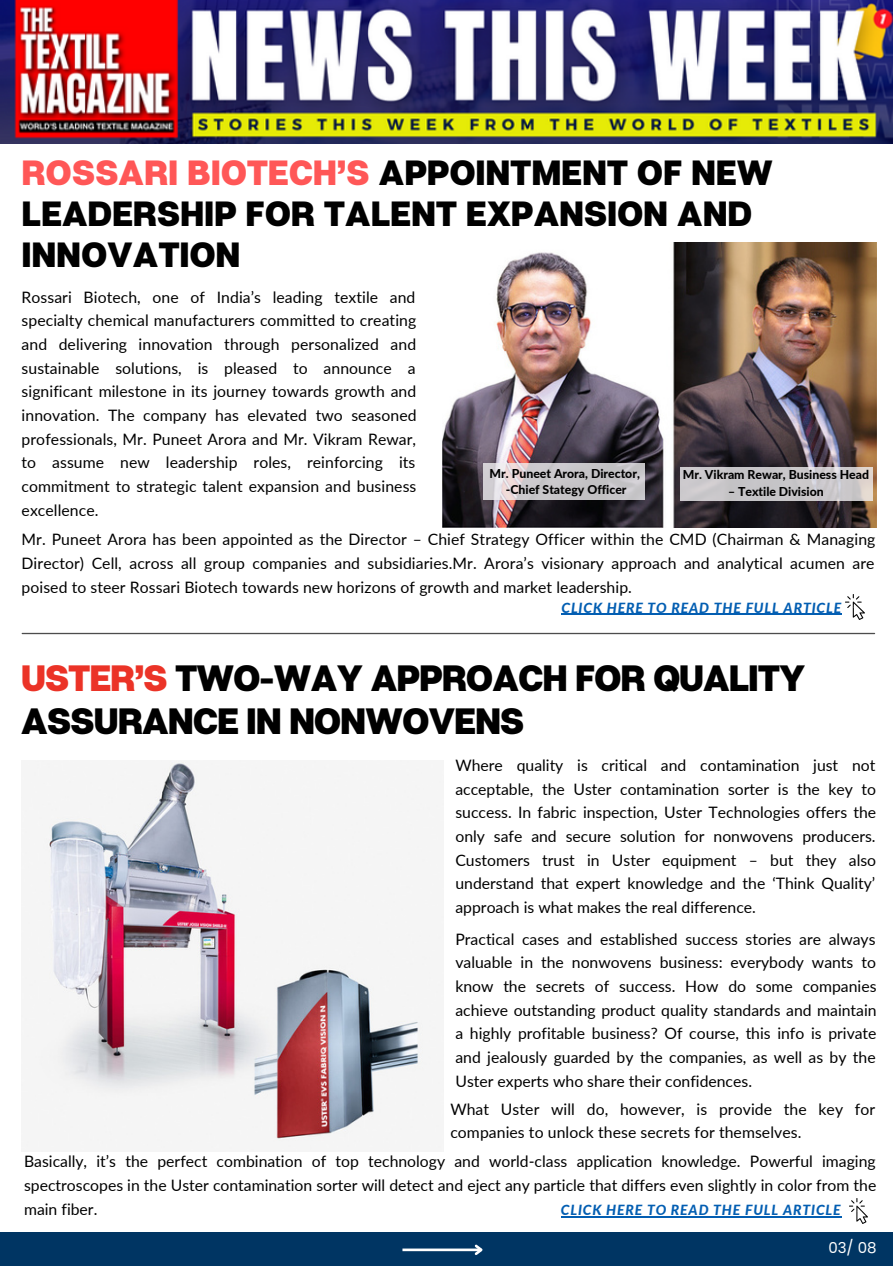
<style>
.page{position:relative;width:893px;height:1266px;background:#fff}
.page>*{position:absolute;margin:0;border:0;box-sizing:border-box;transform-origin:0 0}
.t1{font:800 36.57px/43.4px "Articulat CF";letter-spacing:-.035em;color:#000}
.t2{font:800 35px/40.6px "Articulat CF";letter-spacing:-.01em;color:#000}
.t3{font:15.75px/23.6px "Lato";letter-spacing:.005em;color:#000;text-align:justify}
.t4{font:15.05px "Poppins";color:#fff}
.t5{font:italic 800 14px "Lato";letter-spacing:.06em;color:#035eb2}
.t6{font:800 12.25px "Lato";color:#000}
.s1{color:#ff5757}
.s2{color:#eb3327}
</style>
<div class="page">
<div style="left:0;top:1231px;width:892px;height:34px;background:#003563"></div>
<hr style="left:402px;top:1248px;width:79px;height:2px;background:#fff">
<svg style="left:472px;top:1244px;width:11px;height:11px"></svg>
<img style="left:0;top:0;width:892px;height:143px">
<img style="left:849px;top:1198px;width:18px;height:24px">
<hr style="left:22px;top:632px;width:852px;height:2px;background:#4d4d4d">
<img style="left:845px;top:594px;width:19px;height:25px">
<img style="left:443px;top:243px;width:433px;height:285px">
<svg style="left:680px;top:467px;width:192px;height:33px;background:#cac7ca"></svg>
<svg style="left:483px;top:463px;width:161px;height:37px;background:#cdcacd"></svg>
<img style="left:22px;top:760px;width:421px;height:391px">
<hr style="left:561px;top:1216px;width:280px;height:1px;background:#035eb2">
<hr style="left:561px;top:613px;width:281px;height:2px;background:#035eb2">
<p class="t2" style="left:22px;top:152px;width:753px"><span class="s1">ROSSARI BIOTECH’S</span> APPOINTMENT OF NEW<br>LEADERSHIP FOR TALENT EXPANSION AND<br>INNOVATION</p>
<p class="t3" style="left:22px;top:285px;width:396px">Rossari Biotech, one of India’s leading textile and specialty chemical manufacturers committed to creating and delivering innovation through personalized and sustainable solutions, is pleased to announce a significant milestone in its journey towards growth and innovation. The company has elevated two seasoned professionals, Mr. Puneet Arora and Mr. Vikram Rewar, to assume new leadership roles, reinforcing its commitment to strategic talent expansion and business excellence.</p>
<p class="t6" style="left:489px;top:466px;width:152px">Mr. Puneet Arora, Director,</p>
<p class="t6" style="left:506px;top:482px;width:122px">-Chief Stategy Officer</p>
<p class="t6" style="left:682px;top:467px;width:188px">Mr. Vikram Rewar, Business Head</p>
<p class="t6" style="left:728px;top:483px;width:97px">– Textile Division</p>
<p class="t3" style="left:22px;top:527px;width:855px">Mr. Puneet Arora has been appointed as the Director – Chief Strategy Officer within the CMD (Chairman &amp; Managing Director) Cell, across all group companies and subsidiaries.Mr. Arora’s visionary approach and analytical acumen are poised to steer Rossari Biotech towards new horizons of growth and market leadership.</p>
<p class="t5" style="left:561px;top:598px;width:281px">CLICK HERE TO READ THE FULL ARTICLE</p>
<p class="t1" style="left:21px;top:655px;width:786px"><span class="s2">USTER’S</span> TWO-WAY APPROACH FOR QUALITY<br>ASSURANCE IN NONWOVENS</p>
<p class="t3" style="left:455px;top:753px;width:422px">Where quality is critical and contamination just not acceptable, the Uster contamination sorter is the key to success. In fabric inspection, Uster Technologies offers the only safe and secure solution for nonwovens producers.<br>Customers trust in Uster equipment – but they also understand that expert knowledge and the ‘Think Quality’ approach is what makes the real difference.</p>
<p class="t3" style="left:455px;top:926px;width:422px">Practical cases and established success stories are always valuable in the nonwovens business: everybody wants to know the secrets of success. How do some companies achieve outstanding product quality standards and maintain a highly profitable business? Of course, this info is private and jealously guarded by the companies, as well as by the Uster experts who share their confidences.</p>
<p class="t3" style="left:450px;top:1096px;width:426px">What Uster will do, however, is provide the key for companies to unlock these secrets for themselves.</p>
<p class="t3" style="left:24px;top:1149px;width:853px">Basically, it’s the perfect combination of top technology and world-class application knowledge. Powerful imaging spectroscopes in the Uster contamination sorter will detect and eject any particle that differs even slightly in color from the main fiber.</p>
<p class="t5" style="left:561px;top:1201px;width:281px">CLICK HERE TO READ THE FULL ARTICLE</p>
<p class="t4" style="left:828px;top:1237px;width:50px">03/ 08</p>
</div>
